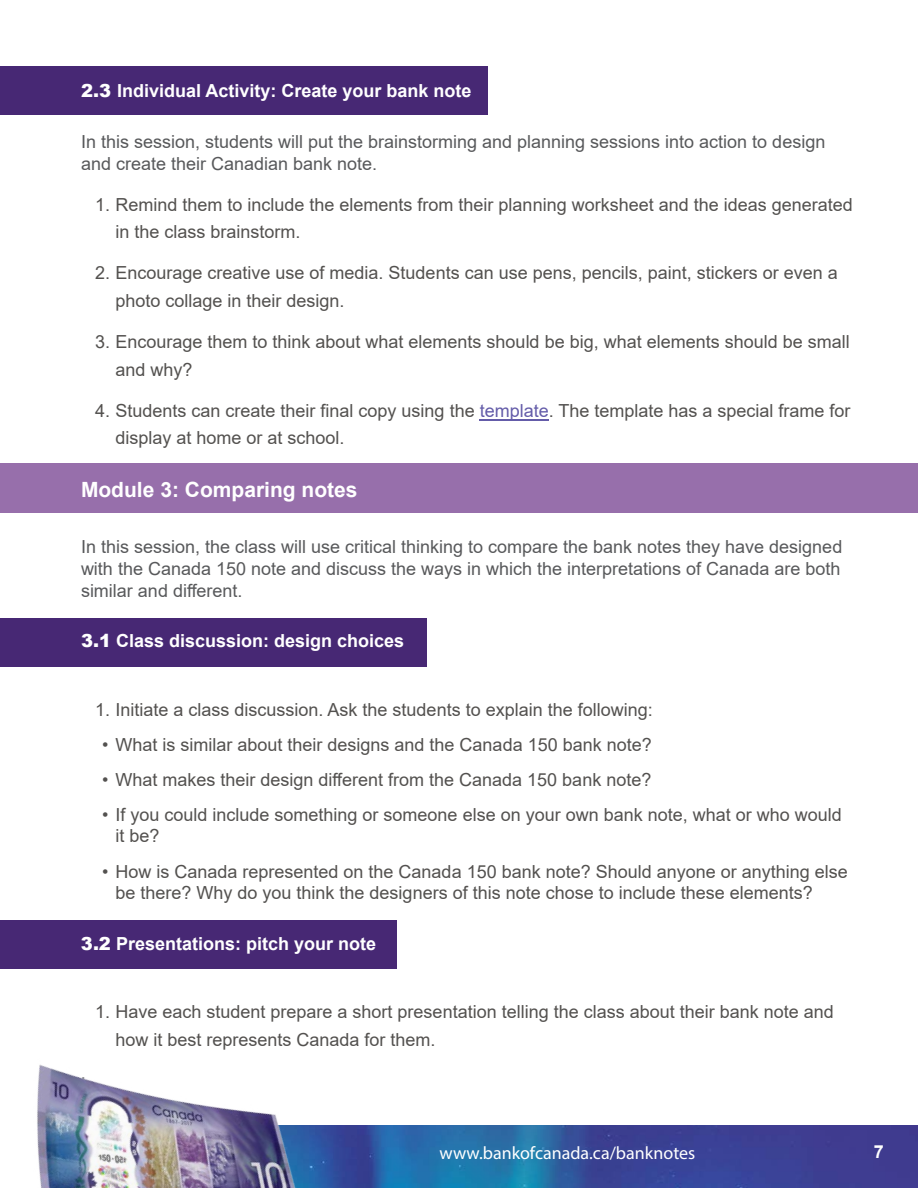
<style>
.page{position:relative;width:918px;height:1188px;background:#fff}
.page>*{position:absolute;margin:0;border:0;box-sizing:border-box;transform-origin:0 0}
.t1{font:700 21px "Arial";color:#fff}
.t2{font:18px/27.6px "Arial";color:#53514f}
.t3{font:18px/21.6px "Arial";color:#58595b}
.t4{font:700 18px "Arial";color:#fff}
.t5{font:18px "Myriad Pro";color:#fff}
.s1{font-weight:900}
.s2{font-style:inherit}
.s3{color:#645ca9}
</style>
<div class="page">
<div style="left:0;top:66px;width:487px;height:48px;background:#472874"></div>
<div style="left:0;top:464px;width:918px;height:49px;background:#976fab"></div>
<div style="left:0;top:921px;width:396px;height:48px;background:#472874"></div>
<div style="left:0;top:619px;width:427px;height:48px;background:#472874"></div>
<hr style="left:480px;top:419px;width:69px;height:2px;background:#645ca9">
<img style="left:431px;top:1125px;width:487px;height:63px">
<img style="left:37px;top:1064px;width:394px;height:124px">
<p class="t4" style="left:81px;top:78px;width:392px"><span class="s1">2.3</span> Individual Activity: Create your bank note</p>
<p class="t3" style="left:81px;top:131px;width:746px">In this session, students will put the brainstorming and planning sessions into action to design and create their Canadian bank note.</p>
<p class="t2" style="left:116px;top:190px;width:739px;text-indent:-20px"><span class="s2">1.</span> Remind them to include the elements from their planning worksheet and the ideas generated in the class brainstorm.</p>
<p class="t2" style="left:116px;top:259px;width:724px;text-indent:-20px"><span class="s2">2.</span> Encourage creative use of media. Students can use pens, pencils, paint, stickers or even a photo collage in their design.</p>
<p class="t2" style="left:116px;top:328px;width:736px;text-indent:-20px"><span class="s2">3.</span> Encourage them to think about what elements should be big, what elements should be small and why?</p>
<p class="t2" style="left:116px;top:396px;width:737px;text-indent:-20px"><span class="s2">4.</span> Students can create their final copy using the <span class="s3">template</span>. The template has a special frame for display at home or at school.</p>
<p class="t1" style="left:81px;top:474px;width:278px">Module 3: Comparing notes</p>
<p class="t3" style="left:81px;top:536px;width:763px;text-align:justify">In this session, the class will use critical thinking to compare the bank notes they have designed with the Canada 150 note and discuss the ways in which the interpretations of Canada are both similar and different.</p>
<p class="t4" style="left:81px;top:628px;width:325px"><span class="s1">3.1</span> Class discussion: design choices</p>
<p class="t2" style="left:95px;top:695px;width:559px">1. Initiate a class discussion. Ask the students to explain the following:</p>
<p class="t2" style="left:102px;top:730px;width:551px">• What is similar about their designs and the Canada 150 bank note?</p>
<p class="t2" style="left:102px;top:766px;width:551px">• What makes their design different from the Canada 150 bank note?</p>
<p class="t2" style="left:116px;top:804px;width:728px;line-height:21.6px;text-indent:-14px">• If you could include something or someone else on your own bank note, what or who would it be?</p>
<p class="t2" style="left:116px;top:860px;width:734px;line-height:21.6px;text-indent:-14px">• How is Canada represented on the Canada 150 bank note? Should anyone or anything else be there? Why do you think the designers of this note chose to include these elements?</p>
<p class="t4" style="left:81px;top:931px;width:297px"><span class="s1">3.2</span> Presentations: pitch your note</p>
<p class="t3" style="left:81px;top:1061px;width:7px">.</p>
<p class="t2" style="left:116px;top:998px;width:720px;text-indent:-20px">1. Have each student prepare a short presentation telling the class about their bank note and how it best represents Canada for them.</p>
<p class="t5" style="left:440px;top:1142px;width:257px">www.bankofcanada.ca/banknotes</p>
<p class="t4" style="left:874px;top:1139px;width:12px">7</p>
</div>
